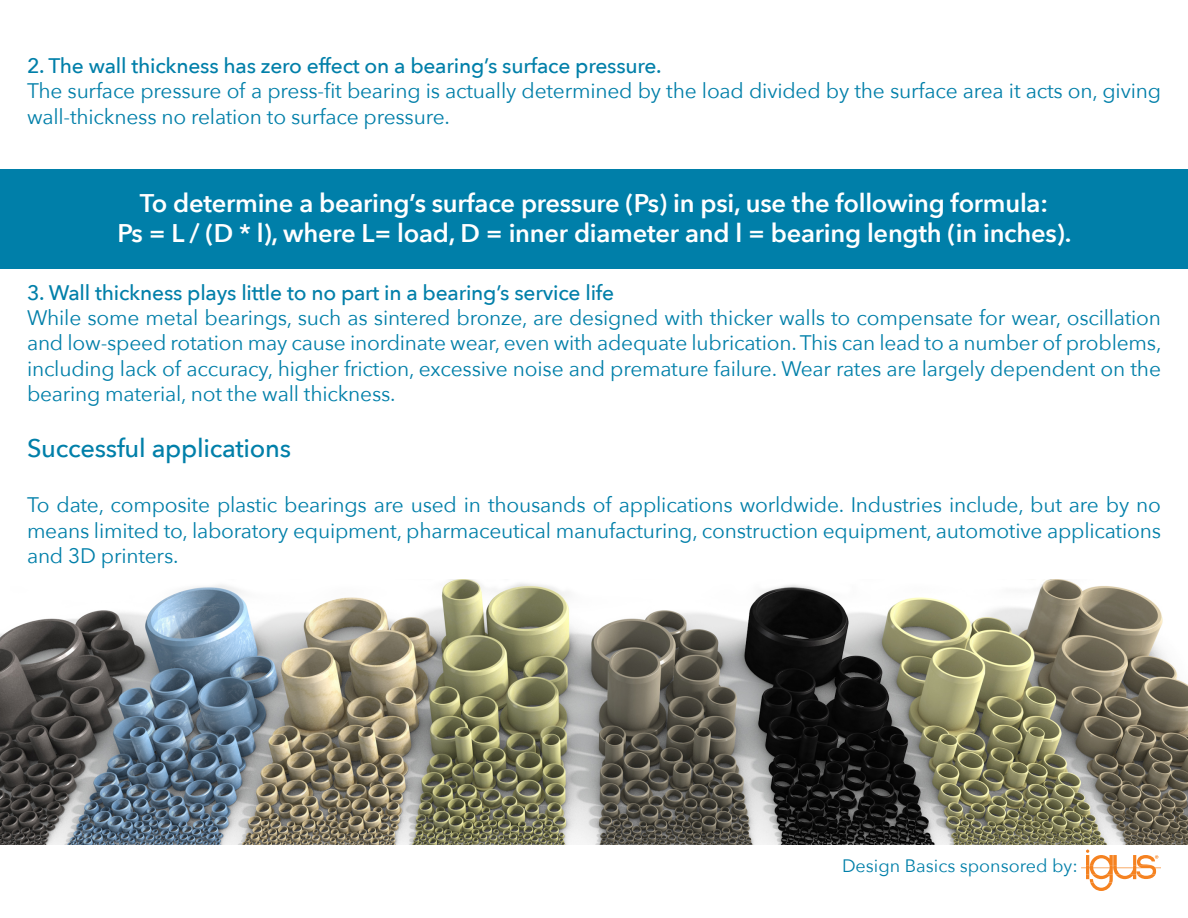
<style>
.page{position:relative;width:1188px;height:918px;background:#fff}
.page>*{position:absolute;margin:0;border:0;box-sizing:border-box;transform-origin:0 0}
.t1{font:600 25.5px/30.6px "Avenir Next";letter-spacing:-.01em;color:#fff;text-align:center}
.t2{font:500 25.5px "Avenir Next";letter-spacing:-.01em;color:#007fa9}
.t3{font:21px/25.2px "Avenir Next";letter-spacing:-.01em;color:#007fa9;text-align:justify}
.t4{font:500 21px "Avenir Next";letter-spacing:-.01em;color:#007fa9}
.t5{font:18px "Avenir Next";color:#007fa9}
</style>
<div class="page">
<svg style="left:1081px;top:850px;width:80px;height:41px"></svg>
<div style="left:0;top:170px;width:1188px;height:99px;background:#007fa9"></div>
<img style="left:0;top:580px;width:1188px;height:265px">
<p class="t4" style="left:27px;top:48px;width:636px">2. The wall thickness has zero effect on a bearing’s surface pressure.</p>
<p class="t3" style="left:27px;top:78px;width:1136px">The surface pressure of a press-fit bearing is actually determined by the load divided by the surface area it acts on, giving wall-thickness no relation to surface pressure.</p>
<p class="t1" style="left:117px;top:187px;width:955px">To determine a bearing’s surface pressure (Ps) in psi, use the following formula:<br>Ps = L / (D * l), where L= load, D = inner diameter and l = bearing length (in inches).</p>
<p class="t4" style="left:27px;top:275px;width:589px">3. Wall thickness plays little to no part in a bearing’s service life</p>
<p class="t3" style="left:27px;top:304px;width:1136px">While some metal bearings, such as sintered bronze, are designed with thicker walls to compensate for wear, oscillation and low-speed rotation may cause inordinate wear, even with adequate lubrication. This can lead to a number of problems, including lack of accuracy, higher friction, excessive noise and premature failure. Wear rates are largely dependent on the bearing material, not the wall thickness.</p>
<p class="t2" style="left:27px;top:426px;width:266px">Successful applications</p>
<p class="t3" style="left:27px;top:492px;width:1136px">To date, composite plastic bearings are used in thousands of applications worldwide. Industries include, but are by no means limited to, laboratory equipment, pharmaceutical manufacturing, construction equipment, automotive applications and 3D printers.</p>
<p class="t5" style="left:842px;top:850px;width:237px">Design Basics sponsored by:</p>
</div>
